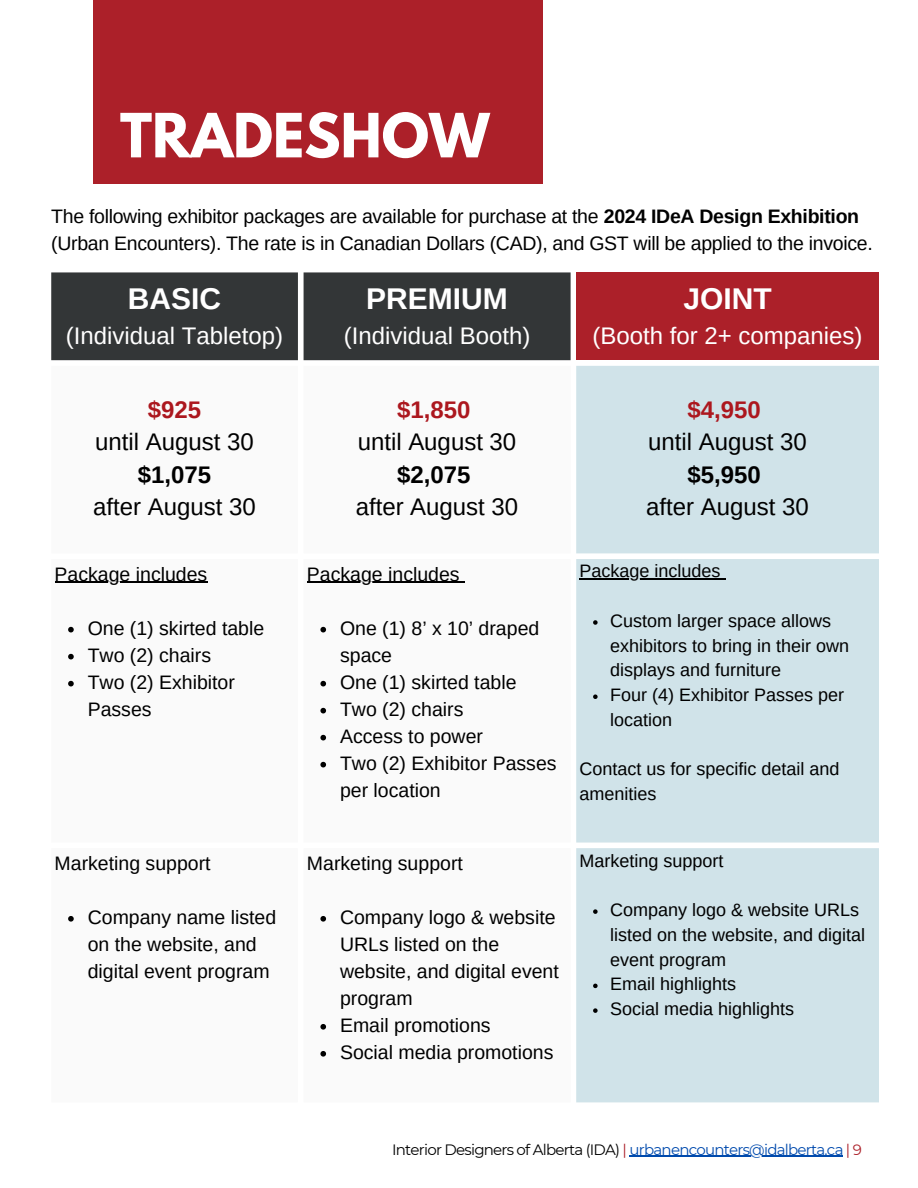
<style>
.page{position:relative;width:918px;height:1188px;background:#fff}
.page>*{position:absolute;margin:0;border:0;box-sizing:border-box;transform-origin:0 0}
.t1{font:700 54px "League Spartan";color:#fff}
.t2{font:700 30px "Arimo";color:#fff}
.t3{font:24px "Arimo";color:#000}
.t4{font:24px "Arimo";color:#fff}
.t5{font:700 24px "Arimo";color:#000}
.t6{font:700 24px "Arimo";color:#ac171e}
.t7{font:19.5px/27px "Arimo";color:#000}
.t8{font:18px/24.8px "Arimo";color:#000}
.t9{font:15px "Montserrat";letter-spacing:-.05em;color:#000}
.s1{font-weight:700}
.s2{color:#ac2029}
.s3{color:#004aad}
</style>
<div class="page">
<div style="left:51px;top:272px;width:520px;height:88px;background:#333637"></div>
<div style="left:576px;top:272px;width:303px;height:88px;background:#ac2029"></div>
<div style="left:576px;top:366px;width:303px;height:736px;background:#d0e3e9"></div>
<hr style="left:55px;top:582px;width:152px;height:1px;background:#000">
<svg style="left:68px;top:627px;width:6px;height:5px"></svg>
<svg style="left:68px;top:654px;width:6px;height:5px"></svg>
<svg style="left:68px;top:681px;width:6px;height:5px"></svg>
<hr style="left:307px;top:582px;width:153px;height:1px;background:#000">
<svg style="left:320px;top:627px;width:6px;height:5px"></svg>
<svg style="left:320px;top:681px;width:6px;height:5px"></svg>
<svg style="left:320px;top:708px;width:6px;height:5px"></svg>
<svg style="left:320px;top:735px;width:6px;height:5px"></svg>
<svg style="left:320px;top:762px;width:6px;height:5px"></svg>
<hr style="left:580px;top:579px;width:141px;height:1px;background:#000">
<svg style="left:593px;top:620px;width:5px;height:5px"></svg>
<svg style="left:593px;top:694px;width:5px;height:5px"></svg>
<svg style="left:68px;top:916px;width:6px;height:6px"></svg>
<svg style="left:320px;top:916px;width:6px;height:6px"></svg>
<svg style="left:320px;top:1024px;width:6px;height:6px"></svg>
<svg style="left:320px;top:1051px;width:6px;height:6px"></svg>
<svg style="left:593px;top:909px;width:5px;height:5px"></svg>
<svg style="left:593px;top:984px;width:5px;height:4px"></svg>
<svg style="left:593px;top:1008px;width:5px;height:5px"></svg>
<hr style="left:630px;top:1156px;width:213px;height:1px;background:#004aad">
<div style="left:93px;top:0;width:450px;height:184px;background:#ac2029"></div>
<h1 class="t1" style="left:120px;top:109px;width:371px">TRADESHOW</h1>
<p class="t7" style="left:51px;top:203px;width:823px">The following exhibitor packages are available for purchase at the <span class="s1">2024 IDeA Design Exhibition </span>(Urban Encounters). The rate is in Canadian Dollars (CAD), and GST will be applied to the invoice.</p>
<h1 class="t2" style="left:128px;top:282px;width:95px">BASIC</h1>
<h2 class="t4" style="left:66px;top:322px;width:219px">(Individual Tabletop)</h2>
<p class="t6" style="left:148px;top:396px;width:55px">$925</p>
<p class="t3" style="left:95px;top:428px;width:160px">until August 30</p>
<p class="t5" style="left:138px;top:461px;width:75px">$1,075</p>
<p class="t3" style="left:93px;top:494px;width:164px">after August 30</p>
<p class="t7" style="left:55px;top:560px;width:154px">Package includes</p>
<p class="t7" style="left:88px;top:614px;width:178px">One (1) skirted table</p>
<p class="t7" style="left:88px;top:641px;width:125px">Two (2) chairs</p>
<p class="t7" style="left:88px;top:668px;width:149px">Two (2) Exhibitor<br>Passes</p>
<p class="t7" style="left:55px;top:850px;width:157px">Marketing support</p>
<p class="t7" style="left:88px;top:904px;width:190px">Company name listed on the website, and digital event program</p>
<p class="t2" style="left:366px;top:282px;width:143px">PREMIUM</p>
<p class="t4" style="left:344px;top:322px;width:188px">(Individual Booth)</p>
<p class="t6" style="left:397px;top:396px;width:75px">$1,850</p>
<p class="t3" style="left:358px;top:428px;width:160px">until August 30</p>
<p class="t5" style="left:397px;top:461px;width:75px">$2,075</p>
<p class="t3" style="left:356px;top:494px;width:164px">after August 30</p>
<p class="t7" style="left:307px;top:560px;width:154px">Package includes</p>
<p class="t7" style="left:340px;top:614px;width:201px">One (1) 8’ x 10’ draped space</p>
<p class="t7" style="left:340px;top:668px;width:178px">One (1) skirted table</p>
<p class="t7" style="left:340px;top:695px;width:125px">Two (2) chairs</p>
<p class="t7" style="left:340px;top:722px;width:144px">Access to power</p>
<p class="t7" style="left:340px;top:749px;width:218px">Two (2) Exhibitor Passes per location</p>
<p class="t7" style="left:307px;top:850px;width:157px">Marketing support</p>
<p class="t7" style="left:340px;top:904px;width:220px">Company logo &amp; website<br>URLs listed on the website, and digital event program</p>
<p class="t7" style="left:340px;top:1012px;width:152px">Email promotions</p>
<p class="t7" style="left:340px;top:1039px;width:215px">Social media promotions</p>
<p class="t2" style="left:683px;top:282px;width:90px">JOINT</p>
<p class="t4" style="left:593px;top:322px;width:271px">(Booth for 2+ companies)</p>
<p class="t6" style="left:688px;top:396px;width:75px">$4,950</p>
<p class="t3" style="left:648px;top:428px;width:160px">until August 30</p>
<p class="t5" style="left:688px;top:461px;width:75px">$5,950</p>
<p class="t3" style="left:646px;top:494px;width:164px">after August 30</p>
<p class="t8" style="left:580px;top:559px;width:143px">Package includes</p>
<p class="t8" style="left:610px;top:608px;width:240px">Custom larger space allows exhibitors to bring in their own displays and furniture</p>
<p class="t8" style="left:610px;top:683px;width:235px">Four (4) Exhibitor Passes per location</p>
<p class="t8" style="left:580px;top:757px;width:261px">Contact us for specific detail and amenities</p>
<p class="t8" style="left:580px;top:848px;width:145px">Marketing support</p>
<p class="t8" style="left:610px;top:898px;width:256px">Company logo &amp; website URLs listed on the website, and digital event program</p>
<p class="t8" style="left:610px;top:972px;width:127px">Email highlights</p>
<p class="t8" style="left:610px;top:997px;width:185px">Social media highlights</p>
<p class="t9" style="left:392px;top:1140px;width:471px">Interior Designers of Alberta (IDA) <span class="s2">|</span> <span class="s3">urbanencounters@idalberta.ca</span> <span class="s2">| 9</span></p>
</div>
